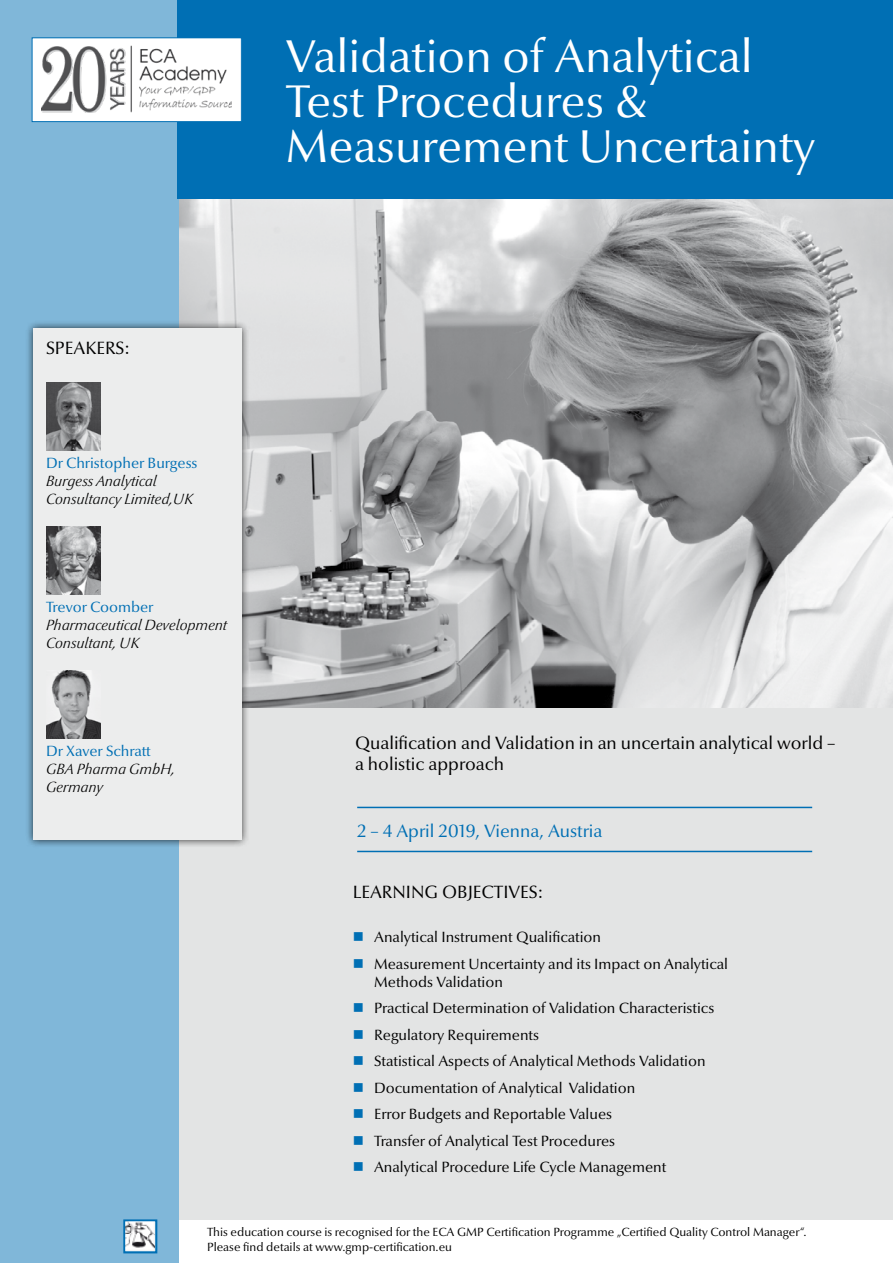
<style>
.page{position:relative;width:893px;height:1263px;background:#fff}
.page>*{position:absolute;margin:0;border:0;box-sizing:border-box;transform-origin:0 0}
.t1{font:46.5px/45px "Optima Nova LT";color:#fff}
.t2{font:18px/21.6px "Optima Nova LT";color:#000}
.t3{font:18px "Optima Nova LT";color:#006fb4}
.t4{font:15px/26.5px "Optima Nova LT";color:#000}
.t5{font:italic 300 15px/18px "Optima Nova LT";color:#000}
.t6{font:15px "Optima Nova LT";color:#006fb4}
.t7{font:12px/15px "Optima Nova LT";color:#000}
</style>
<div class="page">
<img style="left:179px;top:199px;width:714px;height:509px">
<div style="left:176px;top:708px;width:717px;height:512px;background:#e3e4e4"></div>
<div style="left:0;top:0;width:179px;height:1263px;background:#80b7d9"></div>
<div style="left:178px;top:0;width:715px;height:199px;background:#006fb4"></div>
<div style="left:32px;top:38px;width:209px;height:84px;background:#fff"></div>
<img style="left:42px;top:45px;width:190px;height:67px">
<div style="left:32px;top:37px;width:210px;height:85px;border:1px solid #006fb4"></div>
<div style="left:25px;top:320px;width:225px;height:528px;background:#000;opacity:.75"></div>
<div style="left:33px;top:328px;width:209px;height:512px;background:#eceded"></div>
<img style="left:46px;top:382px;width:55px;height:68px">
<img style="left:46px;top:526px;width:55px;height:68px">
<img style="left:46px;top:670px;width:55px;height:68px">
<hr style="left:357px;top:807px;width:455px;height:1px;background:#006fb4">
<hr style="left:357px;top:851px;width:455px;height:1px;background:#006fb4">
<img style="left:126px;top:1222px;width:28px;height:28px">
<div style="left:123px;top:1219px;width:34px;height:34px;border:2px solid #006fb4"></div>
<h1 class="t1" style="left:286px;top:35px;width:531px">Validation of Analytical<br>Test Procedures &amp;<br>Measurement Uncertainty</h1>
<p class="t2" style="left:46px;top:338px;width:85px">SPEAKERS:</p>
<p class="t6" style="left:46px;top:454px;width:153px">Dr Christopher Burgess</p>
<p class="t5" style="left:46px;top:472px;width:149px">Burgess Analytical<br>Consultancy Limited,UK</p>
<p class="t6" style="left:46px;top:598px;width:109px">Trevor Coomber</p>
<p class="t5" style="left:46px;top:616px;width:183px">Pharmaceutical Development<br>Consultant, UK</p>
<p class="t6" style="left:46px;top:742px;width:106px">Dr Xaver Schratt</p>
<p class="t5" style="left:46px;top:760px;width:131px">GBA Pharma GmbH,<br>Germany</p>
<p class="t2" style="left:355px;top:732px;width:482px">Qualification and Validation in an uncertain analytical world – a holistic approach</p>
<p class="t3" style="left:357px;top:820px;width:247px">2 – 4 April 2019, Vienna, Austria</p>
<p class="t2" style="left:353px;top:881px;width:192px">LEARNING OBJECTIVES:</p>
<p class="t4" style="left:374px;top:924px;width:355px">Analytical Instrument Qualification<br>Measurement Uncertainty and its Impact on Analytical</p>
<p class="t4" style="left:374px;top:968px;width:342px">Methods Validation<br>Practical Determination of Validation Characteristics Regulatory Requirements<br>Statistical Aspects of Analytical Methods Validation Documentation of Analytical Validation<br>Error Budgets and Reportable Values<br>Transfer of Analytical Test Procedures<br>Analytical Procedure Life Cycle Management</p>
<p class="t7" style="left:207px;top:1224px;width:601px">This education course is recognised for the ECA GMP Certification Programme „Certified Quality Control Manager“.<br>Please find details at www.gmp-certification.eu</p>
</div>
